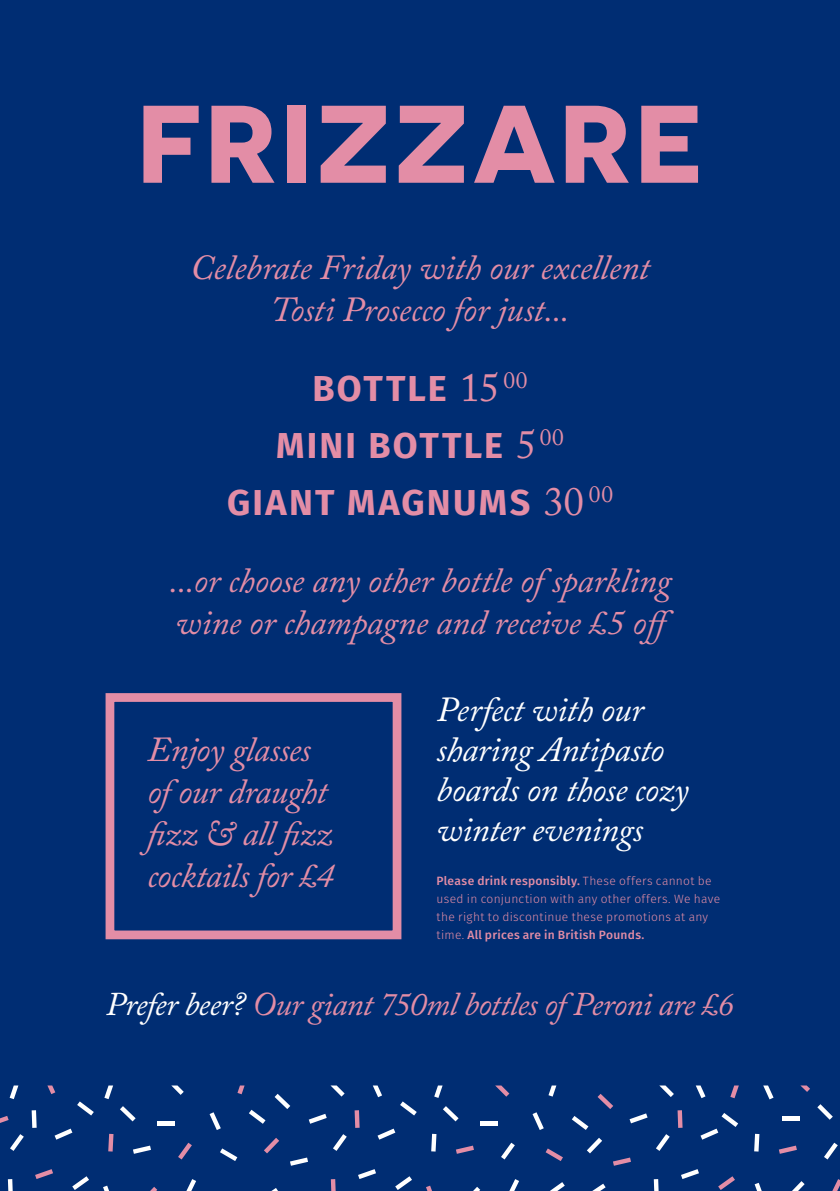
<style>
.page{position:relative;width:840px;height:1191px;background:#fff}
.page>*{position:absolute;margin:0;border:0;box-sizing:border-box;transform-origin:0 0}
.t1{font:700 110px "Novecentosanswide";letter-spacing:.04em;color:#e38da6}
.t2{font:700 36px/57px "Fira Sans";letter-spacing:.06em;color:#e38da6;text-align:center}
.t3{font:italic 35px/42px "Adobe Caslon Pro";letter-spacing:-.01em;color:#e38da6}
.t4{font:italic 35px/40px "Adobe Caslon Pro";letter-spacing:-.015em;color:#fff}
.t5{font:italic 33px "Adobe Caslon Pro";letter-spacing:-.02em;color:#e38da6}
.t6{font:300 12px/18px "Fira Sans";letter-spacing:.02em;color:#e38da6}
.s1{font-family:"Adobe Caslon Pro";font-weight:400;font-size:40px}
.s2{font-weight:500}
.s3{color:#fff}
</style>
<div class="page">
<div style="left:0;top:0;width:839px;height:1191px;background:#002d73"></div>
<svg style="left:35px;top:1169px;width:18px;height:10px"></svg>
<div style="left:8px;top:1179px;width:5px;height:12px;background:#fff"></div>
<svg style="left:10px;top:1134px;width:14px;height:17px"></svg>
<svg style="left:55px;top:1128px;width:17px;height:11px"></svg>
<svg style="left:32px;top:1110px;width:5px;height:17px"></svg>
<svg style="left:47px;top:1085px;width:8px;height:9px"></svg>
<svg style="left:104px;top:1085px;width:9px;height:14px"></svg>
<svg style="left:72px;top:1176px;width:17px;height:14px"></svg>
<svg style="left:150px;top:1187px;width:7px;height:4px"></svg>
<svg style="left:220px;top:1148px;width:17px;height:13px"></svg>
<svg style="left:120px;top:1106px;width:15px;height:15px"></svg>
<hr style="left:157px;top:1121px;width:17px;height:4px;background:#fff">
<svg style="left:249px;top:1109px;width:16px;height:14px"></svg>
<svg style="left:171px;top:1085px;width:13px;height:9px"></svg>
<svg style="left:209px;top:1112px;width:12px;height:18px"></svg>
<svg style="left:133px;top:1145px;width:18px;height:8px"></svg>
<svg style="left:108px;top:1133px;width:5px;height:18px"></svg>
<svg style="left:358px;top:1169px;width:18px;height:10px"></svg>
<svg style="left:103px;top:1185px;width:6px;height:6px"></svg>
<svg style="left:186px;top:1179px;width:10px;height:12px"></svg>
<svg style="left:264px;top:1138px;width:15px;height:15px"></svg>
<svg style="left:330px;top:1179px;width:5px;height:12px"></svg>
<svg style="left:333px;top:1134px;width:13px;height:17px"></svg>
<svg style="left:377px;top:1128px;width:18px;height:11px"></svg>
<svg style="left:274px;top:1093px;width:16px;height:16px"></svg>
<svg style="left:400px;top:1101px;width:16px;height:14px"></svg>
<svg style="left:308px;top:1113px;width:18px;height:10px"></svg>
<svg style="left:330px;top:1085px;width:14px;height:11px"></svg>
<svg style="left:372px;top:1085px;width:10px;height:12px"></svg>
<svg style="left:434px;top:1085px;width:8px;height:13px"></svg>
<svg style="left:290px;top:1157px;width:18px;height:8px"></svg>
<svg style="left:271px;top:1188px;width:7px;height:3px"></svg>
<svg style="left:395px;top:1176px;width:17px;height:14px"></svg>
<svg style="left:473px;top:1187px;width:7px;height:4px"></svg>
<svg style="left:501px;top:1142px;width:13px;height:17px"></svg>
<svg style="left:443px;top:1106px;width:15px;height:15px"></svg>
<hr style="left:479px;top:1121px;width:18px;height:4px;background:#fff">
<svg style="left:571px;top:1116px;width:17px;height:14px"></svg>
<svg style="left:532px;top:1112px;width:11px;height:18px"></svg>
<svg style="left:548px;top:1085px;width:8px;height:11px"></svg>
<svg style="left:456px;top:1145px;width:17px;height:8px"></svg>
<svg style="left:431px;top:1133px;width:5px;height:18px"></svg>
<svg style="left:681px;top:1169px;width:17px;height:10px"></svg>
<svg style="left:426px;top:1185px;width:6px;height:6px"></svg>
<svg style="left:509px;top:1179px;width:10px;height:12px"></svg>
<svg style="left:587px;top:1138px;width:15px;height:15px"></svg>
<svg style="left:656px;top:1134px;width:13px;height:17px"></svg>
<svg style="left:597px;top:1094px;width:16px;height:15px"></svg>
<svg style="left:677px;top:1110px;width:5px;height:17px"></svg>
<svg style="left:629px;top:1113px;width:18px;height:10px"></svg>
<svg style="left:659px;top:1085px;width:14px;height:12px"></svg>
<svg style="left:695px;top:1085px;width:10px;height:13px"></svg>
<svg style="left:763px;top:1085px;width:10px;height:14px"></svg>
<svg style="left:730px;top:1085px;width:8px;height:13px"></svg>
<svg style="left:613px;top:1157px;width:17px;height:8px"></svg>
<svg style="left:592px;top:1183px;width:13px;height:8px"></svg>
<svg style="left:718px;top:1176px;width:16px;height:14px"></svg>
<svg style="left:792px;top:1181px;width:12px;height:10px"></svg>
<svg style="left:824px;top:1142px;width:13px;height:17px"></svg>
<svg style="left:800px;top:1085px;width:9px;height:7px"></svg>
<div style="left:781px;top:1116px;width:18px;height:5px;background:#fff"></div>
<svg style="left:778px;top:1145px;width:18px;height:8px"></svg>
<svg style="left:754px;top:1133px;width:5px;height:18px"></svg>
<svg style="left:832px;top:1179px;width:7px;height:12px"></svg>
<svg style="left:77px;top:1101px;width:17px;height:14px"></svg>
<svg style="left:0;top:1116px;width:9px;height:7px"></svg>
<svg style="left:178px;top:1142px;width:14px;height:17px"></svg>
<svg style="left:237px;top:1085px;width:7px;height:9px"></svg>
<svg style="left:354px;top:1110px;width:5px;height:17px"></svg>
<svg style="left:545px;top:1148px;width:17px;height:13px"></svg>
<svg style="left:495px;top:1085px;width:14px;height:11px"></svg>
<div style="left:653px;top:1179px;width:5px;height:12px;background:#fff"></div>
<svg style="left:700px;top:1113px;width:37px;height:26px"></svg>
<svg style="left:817px;top:1104px;width:15px;height:15px"></svg>
<svg style="left:754px;top:1182px;width:7px;height:9px"></svg>
<svg style="left:10px;top:1085px;width:8px;height:14px"></svg>
<div style="left:105px;top:693px;width:296px;height:246px;border:9px solid #e38da6"></div>
<svg style="left:550px;top:1182px;width:14px;height:9px"></svg>
<h1 class="t1" style="left:137px;top:75px;width:566px">FRIZZARE</h1>
<p class="t3" style="left:190px;top:246px;width:461px;text-align:center">Celebrate Friday with our excellent<br>Tosti Prosecco for just...</p>
<p class="t2" style="left:227px;top:360px;width:387px">BOTTLE <span class="s1">15</span><sup>00<br></sup>MINI BOTTLE <span class="s1">5</span><sup>00<br></sup>GIANT MAGNUMS <span class="s1">30</span> <sup>00</sup></p>
<p class="t3" style="left:169px;top:558px;width:512px">...or choose any other bottle of sparkling wine or champagne and receive £5 off</p>
<p class="t3" style="left:147px;top:728px;width:188px">Enjoy glasses of our draught fizz &amp; all fizz cocktails for £4</p>
<p class="t4" style="left:436px;top:689px;width:253px">Perfect with our sharing Antipasto boards on those cozy winter evenings</p>
<p class="t6" style="left:436px;top:872px;width:285px"><span class="s2">Please drink responsibly.</span> These offers cannot be used in conjunction with any other offers. We have the right to discontinue these promotions at any time. <span class="s2">All prices are in British Pounds.</span></p>
<p class="t5" style="left:106px;top:984px;width:629px"><span class="s3">Prefer beer?</span> Our giant 750ml bottles of Peroni are £6</p>
</div>
